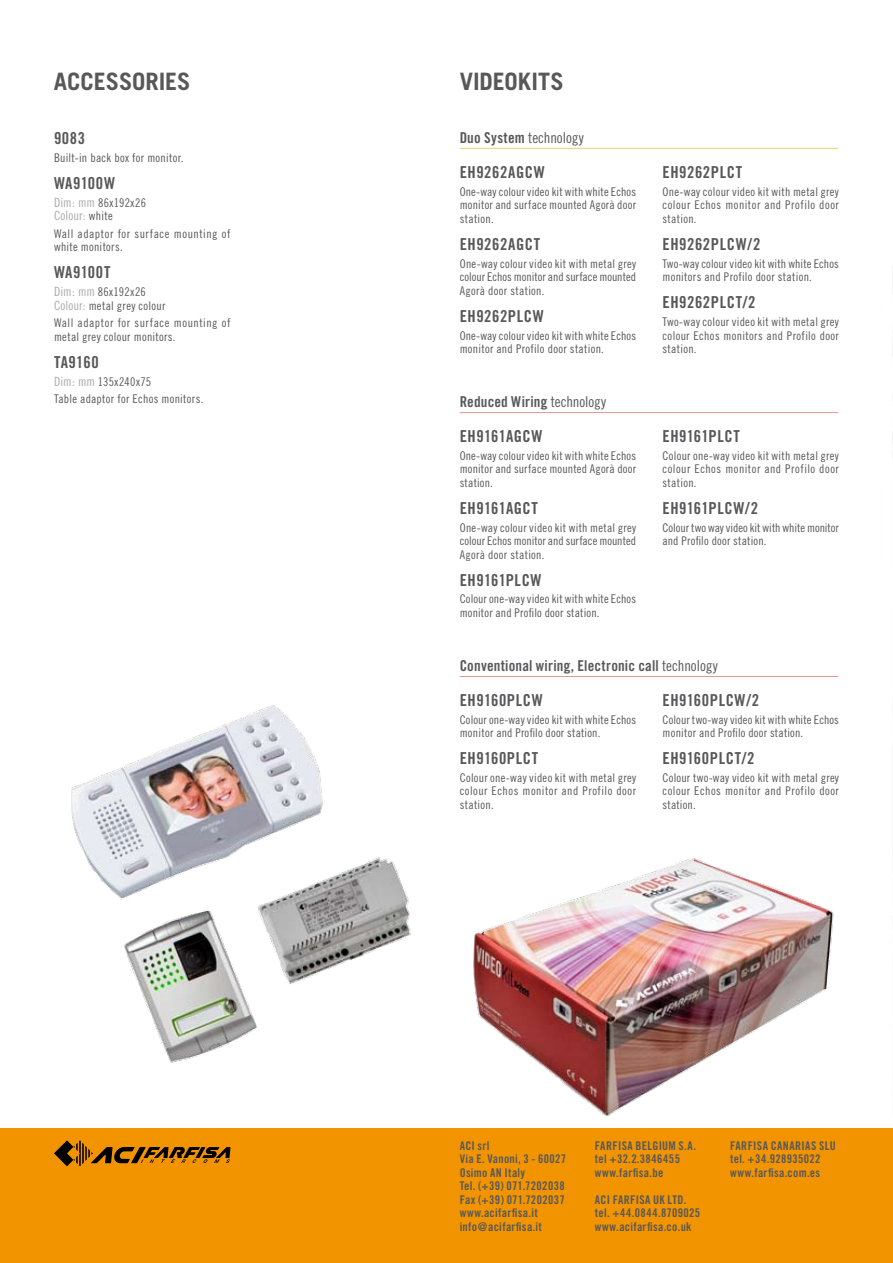
<style>
.page{position:relative;width:893px;height:1263px;background:#fff}
.page>*{position:absolute;margin:0;border:0;box-sizing:border-box;transform-origin:0 0}
.t1{font:700 24px "Trade Gothic";letter-spacing:-.005em;color:#58585a}
.t2{font:16.5px "Trade Gothic Bold Cond Twenty";letter-spacing:.035em;color:#58585a}
.t3{font:15px "Trade Gothic Bold Cond Twenty";letter-spacing:.01em;color:#58585a}
.t4{font:15px "Trade Gothic Cond Eighteen";letter-spacing:-.005em;color:#58585a}
.t5{font:12.75px "Trade Gothic Cond Eighteen";letter-spacing:.005em;color:#ababac}
.t6{font:12px/13.5px "Trade Gothic Cond Eighteen";letter-spacing:.02em;color:#58585a}
.t7{font:12px/13.5px "Trade Gothic Bold Cond Twenty";letter-spacing:.03em;color:#58585a}
.t8{font:12px/13.5px "Trade Gothic Cond Eighteen";letter-spacing:.04em;color:#58585a}
.s1{font-size:12.75px;color:#ababac}
.s2{font-size:12px;color:#58585a}
.s3{font-family:"Trade Gothic Bold Cond Twenty"}
.s4{font-family:"Trade Gothic Cond Eighteen"}
</style>
<div class="page">
<svg style="left:888px;top:265px;width:5px;height:864px"></svg>
<div style="left:0;top:1129px;width:893px;height:134px;background:#f29400"></div>
<img style="left:473px;top:858px;width:361px;height:258px">
<img style="left:71px;top:705px;width:252px;height:358px">
<img style="left:255px;top:854px;width:156px;height:140px">
<hr style="left:460px;top:412px;width:378px;height:1px;background:#e19691">
<hr style="left:460px;top:676px;width:378px;height:1px;background:#e19691">
<hr style="left:460px;top:148px;width:378px;height:1px;background:#dbd973">
<svg style="left:54px;top:1140px;width:176px;height:26px"></svg>
<h1 class="t1" style="left:54px;top:67px;width:138px">ACCESSORIES</h1>
<h1 class="t1" style="left:460px;top:67px;width:106px">VIDEOKITS</h1>
<h2 class="t2" style="left:54px;top:128px;width:33px">9083</h2>
<p class="t6" style="left:54px;top:151px;width:131px">Built-in back box for monitor.</p>
<h2 class="t2" style="left:54px;top:173px;width:63px">WA9100W</h2>
<p class="t6" style="left:54px;top:195px;width:94px"><span class="s1">Dim: mm</span> 86x192x26</p>
<p class="t5" style="left:54px;top:208px;width:60px">Colour: <span class="s2">white</span></p>
<p class="t8" style="left:54px;top:227px;width:178px">Wall adaptor for surface mounting of white monitors.</p>
<h2 class="t2" style="left:54px;top:262px;width:58px">WA9100T</h2>
<p class="t6" style="left:54px;top:285px;width:113px"><span class="s1">Dim: mm</span> 86x192x26<br><span class="s1">Colour:</span> metal grey colour</p>
<p class="t6" style="left:54px;top:316px;width:178px">Wall adaptor for surface mounting of metal grey colour monitors.</p>
<h2 class="t2" style="left:54px;top:352px;width:46px">TA9160</h2>
<p class="t6" style="left:54px;top:372px;width:151px;line-height:17.7px"><span class="s1">Dim: mm</span> 135x240x75<br>Table adaptor for Echos monitors.</p>
<p class="t4" style="left:460px;top:129px;width:126px"><span class="s3">Duo System</span> technology</p>
<h2 class="t2" style="left:460px;top:162px;width:87px">EH9262AGCW</h2>
<p class="t6" style="left:460px;top:185px;width:178px;text-align:justify">One-way colour video kit with white Echos monitor and surface mounted Agorà door station.</p>
<h2 class="t2" style="left:460px;top:234px;width:82px">EH9262AGCT</h2>
<p class="t6" style="left:460px;top:257px;width:178px;text-align:justify">One-way colour video kit with metal grey colour Echos monitor and surface mounted Agorà door station.</p>
<h2 class="t2" style="left:460px;top:306px;width:86px">EH9262PLCW</h2>
<p class="t6" style="left:460px;top:328px;width:178px">One-way colour video kit with white Echos monitor and Profilo door station.</p>
<p class="t3" style="left:460px;top:393px;width:148px">Reduced Wiring <span class="s4">technology</span></p>
<h2 class="t2" style="left:460px;top:426px;width:84px">EH9161AGCW</h2>
<p class="t6" style="left:460px;top:449px;width:178px;text-align:justify">One-way colour video kit with white Echos monitor and surface mounted Agorà door station.</p>
<h2 class="t2" style="left:460px;top:498px;width:80px">EH9161AGCT</h2>
<p class="t6" style="left:460px;top:520px;width:178px;text-align:justify">One-way colour video kit with metal grey colour Echos monitor and surface mounted Agorà door station.</p>
<h2 class="t2" style="left:460px;top:570px;width:83px">EH9161PLCW</h2>
<p class="t6" style="left:460px;top:592px;width:178px">Colour one-way video kit with white Echos monitor and Profilo door station.</p>
<h2 class="t2" style="left:662px;top:162px;width:81px">EH9262PLCT</h2>
<p class="t6" style="left:662px;top:185px;width:178px;text-align:justify">One-way colour video kit with metal grey colour Echos monitor and Profilo door station.</p>
<h2 class="t2" style="left:662px;top:234px;width:99px">EH9262PLCW/2</h2>
<p class="t6" style="left:662px;top:257px;width:178px">Two-way colour video kit with white Echos monitors and Profilo door station.</p>
<h2 class="t2" style="left:662px;top:292px;width:95px">EH9262PLCT/2</h2>
<p class="t6" style="left:662px;top:315px;width:178px;text-align:justify">Two-way colour video kit with metal grey colour Echos monitors and Profilo door station.</p>
<h2 class="t2" style="left:662px;top:426px;width:79px">EH9161PLCT</h2>
<p class="t6" style="left:662px;top:449px;width:178px;text-align:justify">Colour one-way video kit with metal grey colour Echos monitor and Profilo door station.</p>
<h2 class="t2" style="left:662px;top:498px;width:97px">EH9161PLCW/2</h2>
<p class="t6" style="left:662px;top:520px;width:178px">Colour two way video kit with white monitor and Profilo door station.</p>
<p class="t3" style="left:460px;top:657px;width:259px">Conventional wiring, Electronic call <span class="s4">technology</span></p>
<h2 class="t2" style="left:460px;top:690px;width:85px">EH9160PLCW</h2>
<p class="t6" style="left:460px;top:712px;width:178px">Colour one-way video kit with white Echos monitor and Profilo door station.</p>
<h2 class="t2" style="left:460px;top:748px;width:80px">EH9160PLCT</h2>
<p class="t6" style="left:460px;top:771px;width:178px;text-align:justify">Colour one-way video kit with metal grey colour Echos monitor and Profilo door station.</p>
<h2 class="t2" style="left:662px;top:690px;width:98px">EH9160PLCW/2</h2>
<p class="t6" style="left:662px;top:712px;width:178px">Colour two-way video kit with white Echos monitor and Profilo door station.</p>
<h2 class="t2" style="left:662px;top:748px;width:94px">EH9160PLCT/2</h2>
<p class="t6" style="left:662px;top:771px;width:178px;text-align:justify">Colour two-way video kit with metal grey colour Echos monitor and Profilo door station.</p>
<p class="t7" style="left:460px;top:1138px;width:108px">ACI srl<br>Via E. Vanoni, 3 - 60027<br>Osimo AN Italy<br>Tel. (+39) 071.7202038<br>Fax (+39) 071.7202037 www.acifarfisa.it info@acifarfisa.it</p>
<p class="t7" style="left:595px;top:1138px;width:103px">FARFISA BELGIUM S.A. tel +32.2.3846455 www.farfisa.be</p>
<p class="t7" style="left:595px;top:1192px;width:107px">ACI FARFISA UK LTD. tel. +44.0844.8709025 www.acifarfisa.co.uk</p>
<p class="t7" style="left:730px;top:1138px;width:101px;text-indent:89px">Slu tel. +34.928935022 www.farfisa.com.es</p>
<p class="t7" style="left:730px;top:1138px;width:12px">Farfisa</p>
<p class="t7" style="left:771px;top:1138px;width:13px">Canarias</p>
</div>
